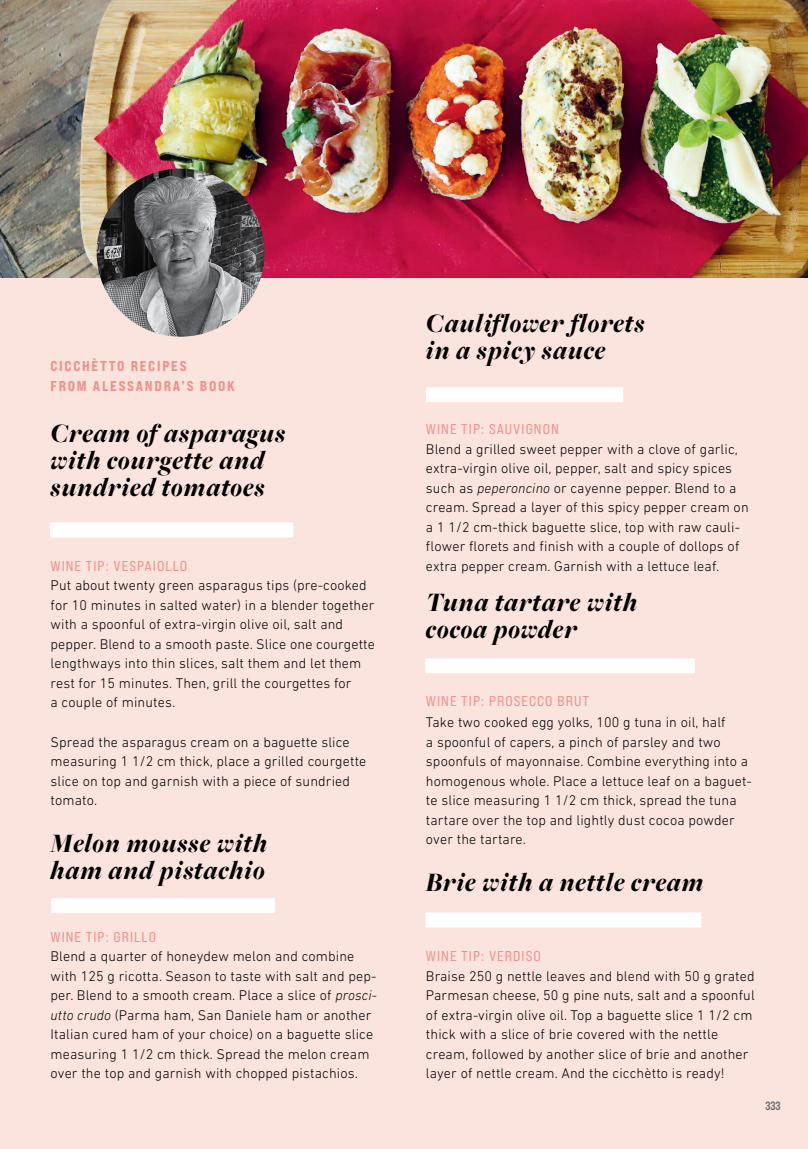
<style>
.page{position:relative;width:808px;height:1149px;background:#fff}
.page>*{position:absolute;margin:0;border:0;box-sizing:border-box;transform-origin:0 0}
.t1{font:italic 900 27.6px/27px "Freight Big Pro";letter-spacing:.04em;color:#000;scale:.94 1}
.t2{font:300 14.25px/19.5px "DIN Next LT Pro";letter-spacing:.01em;color:#000}
.t3{font:expanded 14.25px "Bebas Neue Pro";letter-spacing:.075em;color:#ef928a}
.t4{font:800 expanded 14.25px/19.5px "Bebas Neue Pro";letter-spacing:.125em;color:#ef928a}
.t5{font:700 12px "Bebas Neue Pro Semi Exp";color:#6d6e71}
.s1{font-style:italic}
</style>
<div class="page">
<img style="left:406px;top:0;width:402px;height:278px">
<img style="left:0;top:0;width:406px;height:278px">
<div style="left:0;top:278px;width:808px;height:870px;background:#fbe3de"></div>
<img style="left:97px;top:168px;width:168px;height:168px;border-radius:84px">
<div style="left:50px;top:522px;width:243px;height:15px;background:#fff"></div>
<div style="left:51px;top:897px;width:224px;height:15px;background:#fff"></div>
<div style="left:426px;top:387px;width:197px;height:15px;background:#fff"></div>
<div style="left:425px;top:658px;width:270px;height:15px;background:#fff"></div>
<div style="left:425px;top:912px;width:276px;height:15px;background:#fff"></div>
<p class="t4" style="left:51px;top:356px;width:186px">CICCHÈTTO RECIPES<br>FROM ALESSANDRA’S BOOK</p>
<h1 class="t1" style="left:51px;top:419px;width:251px">Cream of asparagus with courgette and sundried tomatoes</h1>
<p class="t3" style="left:51px;top:557px;width:138px">WINE TIP: VESPAIOLLO</p>
<p class="t2" style="left:51px;top:575px;width:326px">Put about twenty green asparagus tips (pre-cooked for 10 minutes in salted water) in a blender together with a spoonful of extra-virgin olive oil, salt and pepper. Blend to a smooth paste. Slice one courgette lengthways into thin slices, salt them and let them rest for 15 minutes. Then, grill the courgettes for<br>a couple of minutes.</p>
<p class="t2" style="left:51px;top:731px;width:317px">Spread the asparagus cream on a baguette slice measuring 1 1/2 cm thick, place a grilled courgette slice on top and garnish with a piece of sundried tomato.</p>
<h1 class="t1" style="left:51px;top:828px;width:232px">Melon mousse with ham and pistachio</h1>
<p class="t3" style="left:51px;top:927px;width:107px">WINE TIP: GRILLO</p>
<p class="t2" style="left:51px;top:946px;width:328px">Blend a quarter of honeydew melon and combine with 125 g ricotta. Season to taste with salt and pep&shy;per. Blend to a smooth cream. Place a slice of <span class="s1">prosci&shy;utto crudo</span> (Parma ham, San Daniele ham or another Italian cured ham of your choice) on a baguette slice measuring 1 1/2 cm thick. Spread the melon cream over the top and garnish with chopped pistachios.</p>
<h1 class="t1" style="left:426px;top:309px;width:234px">Cauliflower florets in a spicy sauce</h1>
<p class="t3" style="left:426px;top:420px;width:134px">WINE TIP: SAUVIGNON</p>
<p class="t2" style="left:426px;top:439px;width:324px">Blend a grilled sweet pepper with a clove of garlic, extra-virgin olive oil, pepper, salt and spicy spices such as <span class="s1">peperoncino</span> or cayenne pepper. Blend to a cream. Spread a layer of this spicy pepper cream on a 1 1/2 cm-thick baguette slice, top with raw cauli&shy;flower florets and finish with a couple of dollops of extra pepper cream. Garnish with a lettuce leaf.</p>
<h1 class="t1" style="left:426px;top:588px;width:226px">Tuna tartare with cocoa powder</h1>
<p class="t3" style="left:426px;top:692px;width:165px">WINE TIP: PROSECCO BRUT</p>
<p class="t2" style="left:426px;top:712px;width:327px">Take two cooked egg yolks, 100 g tuna in oil, half<br>a spoonful of capers, a pinch of parsley and two spoonfuls of mayonnaise. Combine everything into a homogenous whole. Place a lettuce leaf on a baguet&shy;te slice measuring 1 1/2 cm thick, spread the tuna tartare over the top and lightly dust cocoa powder over the tartare.</p>
<h1 class="t1" style="left:426px;top:867px;width:297px">Brie with a nettle cream</h1>
<p class="t3" style="left:426px;top:947px;width:116px">WINE TIP: VERDISO</p>
<p class="t2" style="left:426px;top:965px;width:330px">Braise 250 g nettle leaves and blend with 50 g grated Parmesan cheese, 50 g pine nuts, salt and a spoonful of extra-virgin olive oil. Top a baguette slice 1 1/2 cm thick with a slice of brie covered with the nettle cream, followed by another slice of brie and another layer of nettle cream. And the cicchètto is ready!</p>
<p class="t5" style="left:765px;top:1098px;width:17px">333</p>
</div>
